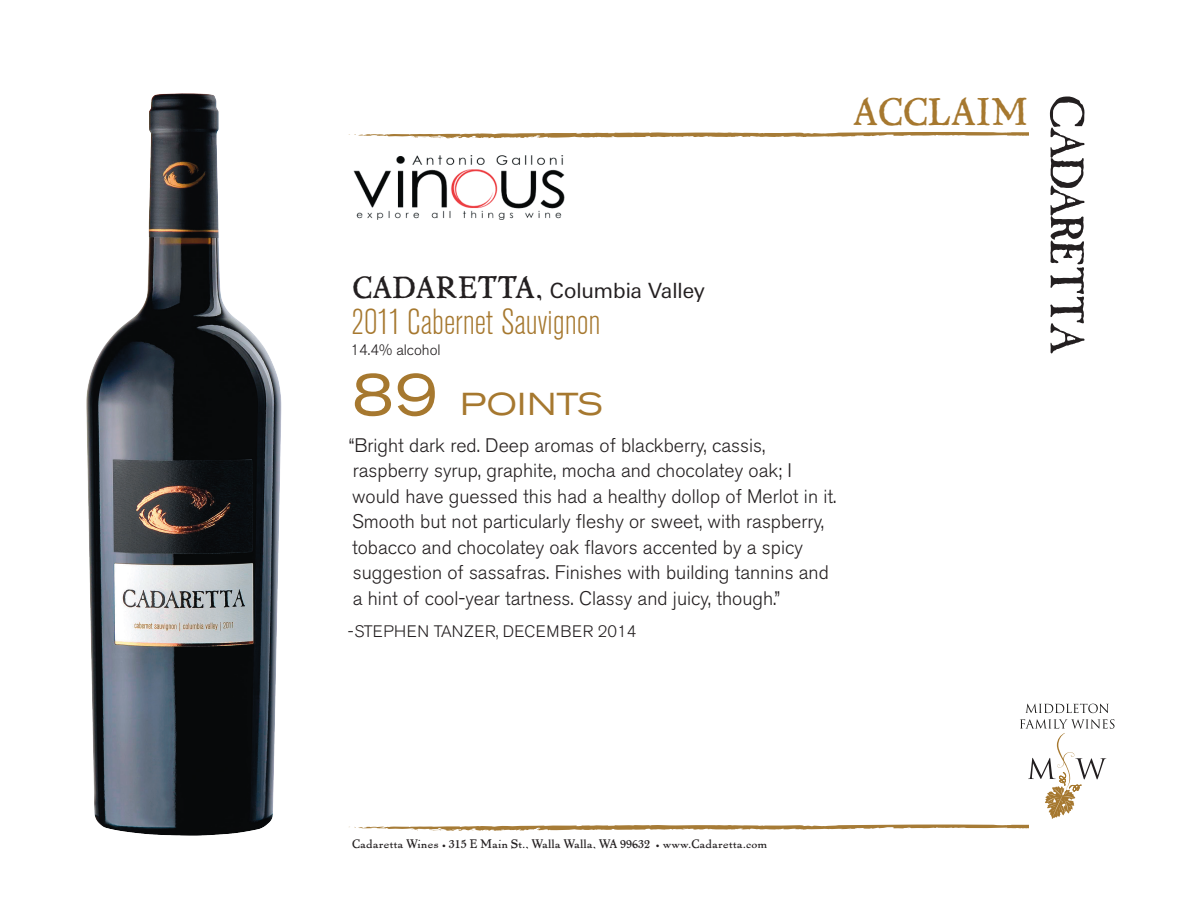
<style>
.page{position:relative;width:1188px;height:918px;background:#fff}
.page>*{position:absolute;margin:0;border:0;box-sizing:border-box;transform-origin:0 0}
.t1{font:37.5px "LTC Pabst Oldstyle";color:#a6782f}
.t2{font:300 condensed 36px "Akzidenz Grotesk BE";color:#a6782f}
.t3{font:expanded 31.5px "Akzidenz Grotesk BE";letter-spacing:.02em;color:#a6782f}
.t4{font:21px "Linotype Univers Basic";color:#231f20}
.t5{font:300 19.5px/25.5px "Akzidenz Grotesk BE";color:#231f20}
.t6{font:300 16.5px "Akzidenz Grotesk BE";letter-spacing:.03em;color:#231f20}
.t7{font:300 15px "Akzidenz Grotesk BE";color:#231f20}
.t8{font:12px "LTC Pabst Oldstyle";color:#231f20}
.s1{font-family:"LTC Pabst Oldstyle";font-size:30px}
.s2{font-size:60px}
</style>
<div class="page">
<svg style="left:348px;top:132px;width:680px;height:7px"></svg>
<img style="left:353px;top:155px;width:212px;height:65px">
<svg style="left:1050px;top:97px;width:34px;height:256px"></svg>
<img style="left:86px;top:93px;width:196px;height:743px">
<svg style="left:1025px;top:704px;width:84px;height:9px"></svg>
<svg style="left:349px;top:719px;width:765px;height:112px"></svg>
<h1 class="t1" style="left:853px;top:87px;width:177px">ACCLAIM</h1>
<p class="t4" style="left:353px;top:278px;width:354px"><span class="s1">Cadaretta,</span> Columbia Valley</p>
<h2 class="t2" style="left:352px;top:302px;width:250px">2011 Cabernet Sauvignon</h2>
<p class="t7" style="left:350px;top:341px;width:92px">14.4% alcohol</p>
<h3 class="t3" style="left:352px;top:386px;width:253px"><span class="s2">89</span> POINTS</h3>
<p class="t5" style="left:349px;top:433px;width:489px">“Bright dark red. Deep aromas of blackberry, cassis, raspberry syrup, graphite, mocha and chocolatey oak; I would have guessed this had a healthy dollop of Merlot in it.<br>Smooth but not particularly fleshy or sweet, with raspberry, tobacco and chocolatey oak flavors accented by a spicy suggestion of sassafras. Finishes with building tannins and a hint of cool-year tartness. Classy and juicy, though.”</p>
<p class="t6" style="left:348px;top:622px;width:290px">-stephen tanzer, DECEMBER 2014</p>
<p class="t8" style="left:352px;top:836px;width:417px">Cadaretta Wines • 315 E Main St., Walla Walla, WA 99632 • www.Cadaretta.com</p>
</div>
